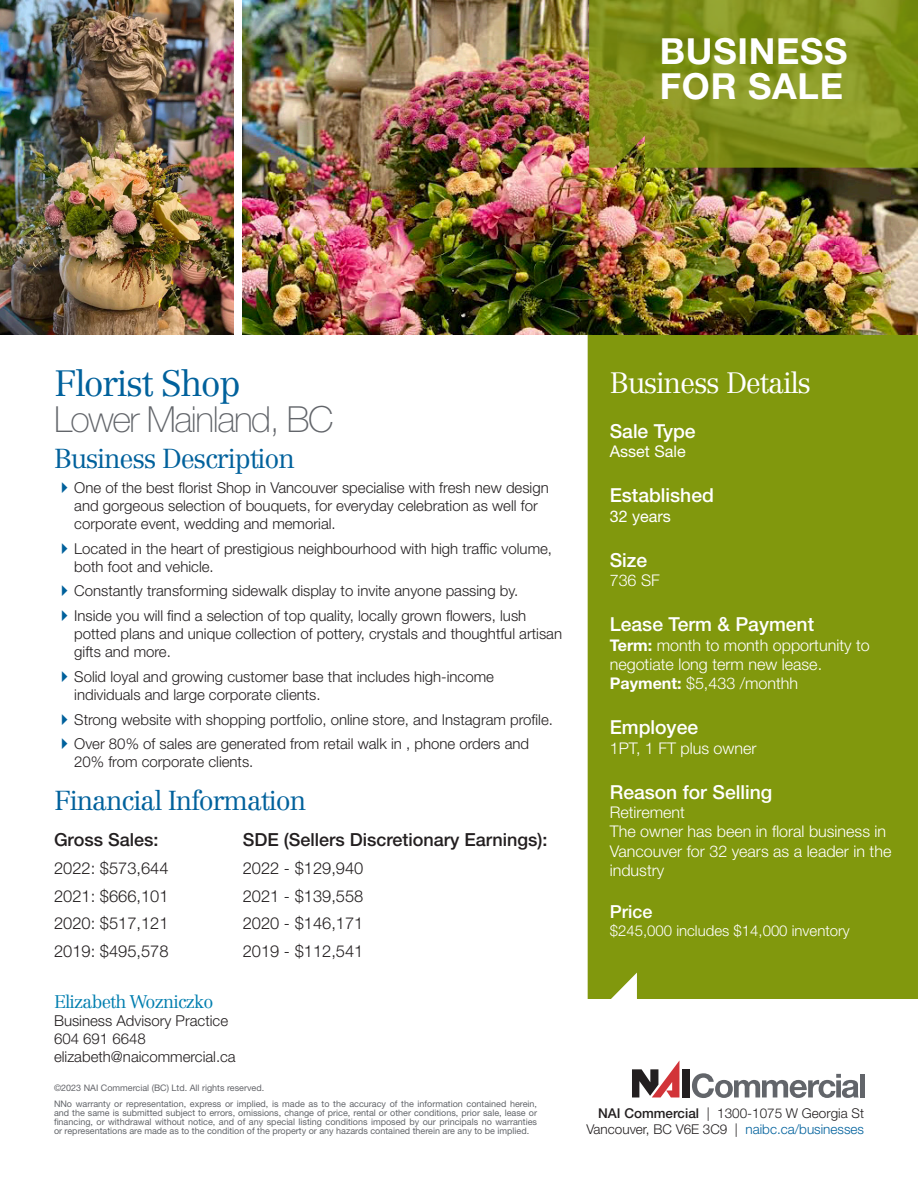
<style>
.page{position:relative;width:918px;height:1188px;background:#fff}
.page>*{position:absolute;margin:0;border:0;box-sizing:border-box;transform-origin:0 0}
.Helvetica_24pt_Light{font:100 36px "Helvetica Neue LT Std";letter-spacing:-.04em;color:#62656a}
.For_Sale_Lease_Headi{font:700 36px/34.2px "Helvetica Neue LT Std";letter-spacing:.02em;color:#fff}
.Centennial_24pt_Red{font:300 36px "Centennial LT Std";letter-spacing:-.04em;color:#00619c}
.Centennial_18pt_Red{font:300 28.95px "Centennial LT Std";letter-spacing:-.04em;color:#fff}
.Centennial_18pt_Red-2{font:300 27px "Centennial LT Std";letter-spacing:-.04em;color:#00619c}
.Helvetica_12pt_Mediu{font:500 19.35px "Helvetica Neue LT Std";color:#fff}
.Helvetica_12pt_Mediu-2{font:500 18px "Helvetica Neue LT Std";color:#231f20}
.Centennial_12pt_Blue{font:300 18px "Centennial LT Std";letter-spacing:-.04em;color:#007eaf}
.Helvetica_12pt_Mediu-3{font:500 18px "Helvetica Neue LT Std";color:#fff}
.Helvetica_10pt_Light{font:300 16.5px "Helvetica Neue LT Std";color:#231f20}
.Helvetica_10pt_White{font:300 16.05px/19.4px "Helvetica Neue LT Std";color:#fff}
.Helvetica_10pt_White-2{font:16.05px "Helvetica Neue LT Std";color:#fff}
.Helvetica_10pt_Light-2{font:300 15px/18px "Helvetica Neue LT Std";color:#231f20}
.Helvetica_10pt_White-3{font:300 15px "Helvetica Neue LT Std";color:#fff}
.Helvetica_9pt_Light{font:300 13.5px/16.2px "Helvetica Neue LT Std";color:#231f20;text-align:right}
.Helvetica_Fine_Print{font:9px/9px "Helvetica Neue LT Std";color:#62656a;text-align:justify}
.t1{font:9px "Helvetica Neue LT Std";color:#64656a}
.s1{font-weight:700}
.s2{font-weight:500}
.s3{color:#00619c}
</style>
<div class="page">
<div style="left:588px;top:335px;width:330px;height:664px;background:#81980d"></div>
<div style="left:682px;top:1069px;width:7px;height:28px;background:#231f20"></div>
<svg style="left:632px;top:1061px;width:47px;height:36px"></svg>
<svg style="left:692px;top:1073px;width:167px;height:25px"></svg>
<hr style="left:860px;top:1074px;width:4px;height:23px;background:#62656a">
<img style="left:0;top:0;width:234px;height:335px">
<img style="left:243px;top:0;width:675px;height:335px">
<svg style="left:589px;top:0;width:329px;height:168px;background:#82901c"></svg>
<p class="For_Sale_Lease_Headi" style="left:660px;top:34px;width:189px">BUSINESS<br>FOR SALE</p>
<p class="Centennial_24pt_Red" style="left:54px;top:362px;width:188px">Florist Shop</p>
<p class="Helvetica_24pt_Light" style="left:54px;top:399px;width:281px">Lower Mainland, BC</p>
<p class="Centennial_18pt_Red-2" style="left:54px;top:442px;width:242px">Business Description</p>
<p class="Helvetica_10pt_Light-2" style="left:74px;top:478px;width:476px">One of the best florist Shop in Vancouver specialise with fresh new design and gorgeous selection of bouquets, for everyday celebration as well for corporate event, wedding and memorial.</p>
<p class="Helvetica_10pt_Light-2" style="left:74px;top:539px;width:479px">Located in the heart of prestigious neighbourhood with high traffic volume, both foot and vehicle.</p>
<p class="Helvetica_10pt_Light-2" style="left:74px;top:582px;width:445px">Constantly transforming sidewalk display to invite anyone passing by.</p>
<p class="Helvetica_10pt_Light-2" style="left:74px;top:606px;width:489px">Inside you will find a selection of top quality, locally grown flowers, lush potted plans and unique collection of pottery, crystals and thoughtful artisan gifts and more.</p>
<p class="Helvetica_10pt_Light-2" style="left:74px;top:667px;width:421px">Solid loyal and growing customer base that includes high-income individuals and large corporate clients.</p>
<p class="Helvetica_10pt_Light-2" style="left:74px;top:710px;width:480px">Strong website with shopping portfolio, online store, and Instagram profile.</p>
<p class="Helvetica_10pt_Light-2" style="left:74px;top:735px;width:456px">Over 80% of sales are generated from retail walk in , phone orders and<br>20% from corporate clients.</p>
<p class="Centennial_18pt_Red-2" style="left:54px;top:784px;width:254px">Financial Information</p>
<p class="Helvetica_12pt_Mediu-2" style="left:54px;top:829px;width:106px">Gross Sales:</p>
<p class="Helvetica_10pt_Light" style="left:54px;top:858px;width:116px">2022: $573,644</p>
<p class="Helvetica_10pt_Light" style="left:54px;top:886px;width:116px">2021: $666,101</p>
<p class="Helvetica_10pt_Light" style="left:54px;top:913px;width:116px">2020: $517,121</p>
<p class="Helvetica_10pt_Light" style="left:54px;top:941px;width:116px">2019: $495,578</p>
<p class="Helvetica_12pt_Mediu-2" style="left:243px;top:829px;width:306px">SDE (Sellers Discretionary Earnings):</p>
<p class="Helvetica_10pt_Light" style="left:243px;top:858px;width:122px">2022 - $129,940</p>
<p class="Helvetica_10pt_Light" style="left:243px;top:886px;width:122px">2021 - $139,558</p>
<p class="Helvetica_10pt_Light" style="left:243px;top:913px;width:122px">2020 - $146,171</p>
<p class="Helvetica_10pt_Light" style="left:243px;top:941px;width:122px">2019 - $112,541</p>
<p class="Centennial_18pt_Red" style="left:610px;top:366px;width:203px">Business Details</p>
<p class="Helvetica_12pt_Mediu" style="left:610px;top:420px;width:87px">Sale Type</p>
<p class="Helvetica_10pt_White-2" style="left:610px;top:442px;width:78px">Asset Sale</p>
<p class="Helvetica_12pt_Mediu" style="left:610px;top:484px;width:106px">Established</p>
<p class="Helvetica_10pt_White-2" style="left:610px;top:507px;width:63px">32 years</p>
<p class="Helvetica_12pt_Mediu" style="left:610px;top:548px;width:39px">Size</p>
<p class="Helvetica_10pt_White" style="left:610px;top:570px;width:52px">736 SF</p>
<p class="Helvetica_12pt_Mediu" style="left:610px;top:613px;width:206px">Lease Term &amp; Payment</p>
<p class="Helvetica_10pt_White" style="left:610px;top:635px;width:262px"><span class="s1">Term:</span> month to month opportunity to negotiate long term new lease.<br><span class="s1">Payment:</span> $5,433 /monthh</p>
<p class="Helvetica_12pt_Mediu" style="left:610px;top:716px;width:90px">Employee</p>
<p class="Helvetica_10pt_White" style="left:610px;top:738px;width:148px">1PT, 1 FT plus owner</p>
<p class="Helvetica_12pt_Mediu" style="left:610px;top:780px;width:164px">Reason for Selling</p>
<p class="Helvetica_10pt_White" style="left:610px;top:802px;width:283px">Retirement<br>The owner has been in floral business in<br>Vancouver for 32 years as a leader in the industry</p>
<p class="Helvetica_12pt_Mediu-3" style="left:610px;top:901px;width:44px">Price</p>
<p class="Helvetica_10pt_White-3" style="left:610px;top:921px;width:242px">$245,000 includes $14,000 inventory</p>
<p class="Centennial_12pt_Blue" style="left:54px;top:991px;width:161px">Elizabeth Wozniczko</p>
<p class="Helvetica_10pt_Light-2" style="left:54px;top:1011px;width:176px">Business Advisory Practice</p>
<p class="Helvetica_10pt_Light-2" style="left:54px;top:1029px;width:93px">604 691 6648</p>
<p class="Helvetica_10pt_Light-2" style="left:54px;top:1047px;width:183px">elizabeth@naicommercial.ca</p>
<p class="t1" style="left:54px;top:1083px;width:212px">©2023 NAI Commercial (BC) Ltd. All rights reserved.</p>
<p class="Helvetica_Fine_Print" style="left:54px;top:1099px;width:485px">NNo warranty or representation, express or implied, is made as to the accuracy of the information contained herein, and the same is submitted subject to errors, omissions, change of price, rental or other conditions, prior sale, lease or financing, or withdrawal without notice, and of any special listing conditions imposed by our principals no warranties or representations are made as to the condition of the property or any hazards contained therein are any to be implied.</p>
<p class="Helvetica_9pt_Light" style="left:586px;top:1105px;width:279px"><span class="s2">NAI Commercial</span> | 1300-1075 W Georgia St<br>Vancouver, BC V6E 3C9 | <span class="s3">naibc.ca/businesses</span></p>
</div>
